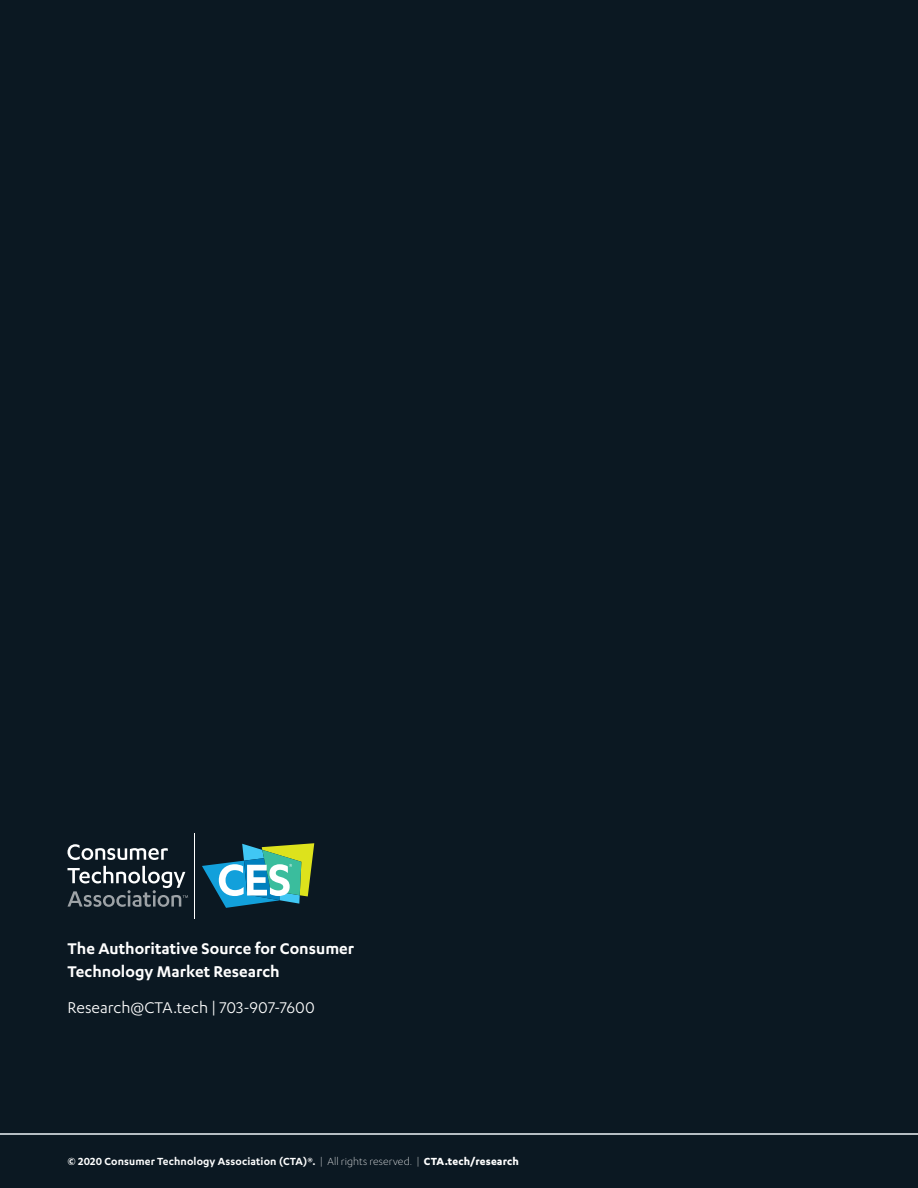
<style>
.page{position:relative;width:918px;height:1188px;background:#0b1822}
.page>*{position:absolute;margin:0;border:0;box-sizing:border-box;transform-origin:0 0}
.t1{font:600 18px/22.5px "Karbon";color:#fff}
.t2{font:18px "Karbon";color:#fff}
.t3{font:600 12px "Karbon";letter-spacing:.01em;color:#fff}
.s1{font-weight:300}
.s2{font-weight:700}
</style>
<div class="page">
<svg style="left:68px;top:844px;width:100px;height:16px"></svg>
<svg style="left:68px;top:866px;width:120px;height:41px"></svg>
<hr style="left:195px;top:833px;width:1px;height:85px;background:#fff">
<svg style="left:202px;top:843px;width:112px;height:65px"></svg>
<hr style="left:0;top:1133px;width:918px;height:2px;background:#b6bec3">
<h1 class="t1" style="left:68px;top:937px;width:288px">The Authoritative Source for Consumer<br>Technology Market Research</h1>
<h1 class="t2" style="left:68px;top:997px;width:249px">Research@CTA.tech | 703-907-7600</h1>
<p class="t3" style="left:68px;top:1155px;width:453px">© 2020 Consumer Technology Association (CTA)®. <span class="s1">| All rights reserved. |</span> <span class="s2">CTA.tech/research</span></p>
</div>
